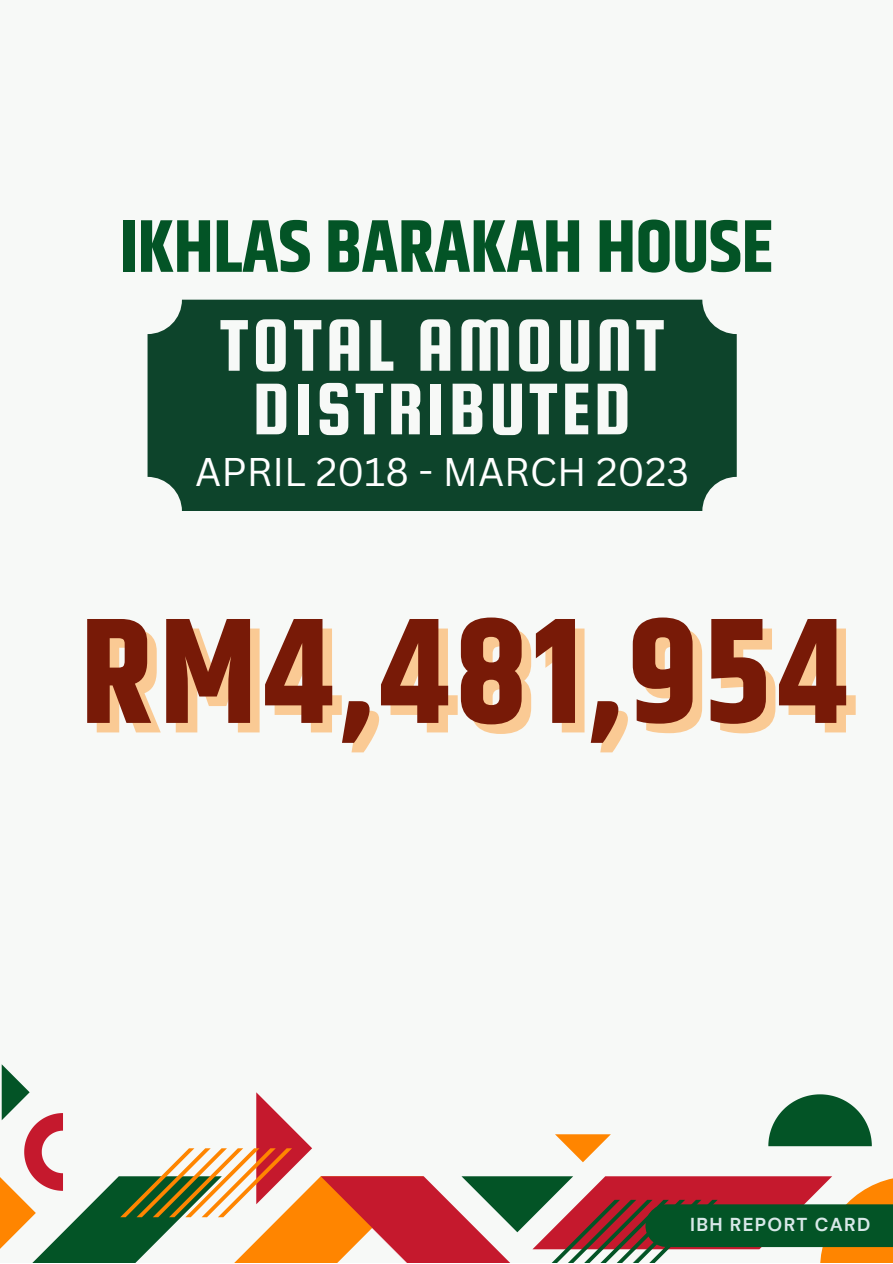
<style>
.page{position:relative;width:893px;height:1264px;background:#fff}
.page>*{position:absolute;margin:0;border:0;box-sizing:border-box;transform-origin:0 0}
.t1{font:700 149.85px "Khand";letter-spacing:.045em;color:#781a07}
.t2{font:78.3px/63.6px "Squada One";letter-spacing:.04em;color:#f7f9f7;text-align:center}
.t3{font:700 74.4px "Khand";color:#035426}
.t4{font:39px "Canva Sans";color:#fff}
.t5{font:700 18.75px "DM Sans";letter-spacing:.07em;color:#fff7f7}
.t6{font:700 18.75px "DM Sans";letter-spacing:.07em;color:#d8e8e8}
</style>
<div class="page">
<div style="left:0;top:0;width:892px;height:1262px;background:#f7f9f7"></div>
<div style="left:147px;top:300px;width:589px;height:211px;background:#0d442b;border-radius:34px"></div>
<svg style="left:0;top:1064px;width:892px;height:198px"></svg>
<div style="left:666px;top:1204px;width:226px;height:42px;background:#035426"></div>
<p class="t3" style="left:120px;top:194px;width:654px">IKHLAS BARAKAH HOUSE</p>
<p class="t2" style="left:219px;top:313px;width:447px">TOTAL AMOUNT<br>DISTRIBUTED</p>
<p class="t4" style="left:195px;top:444px;width:495px">APRIL 2018 - MARCH 2023</p>
<p class="t1" style="left:80px;top:565px;width:767px">RM4,481,954</p>
<p class="t5" style="left:687px;top:1201px;width:182px">IBH REPORT CARD</p>
<p class="t6" style="left:690px;top:1212px;width:182px">IBH REPORT CARD</p>
</div>
